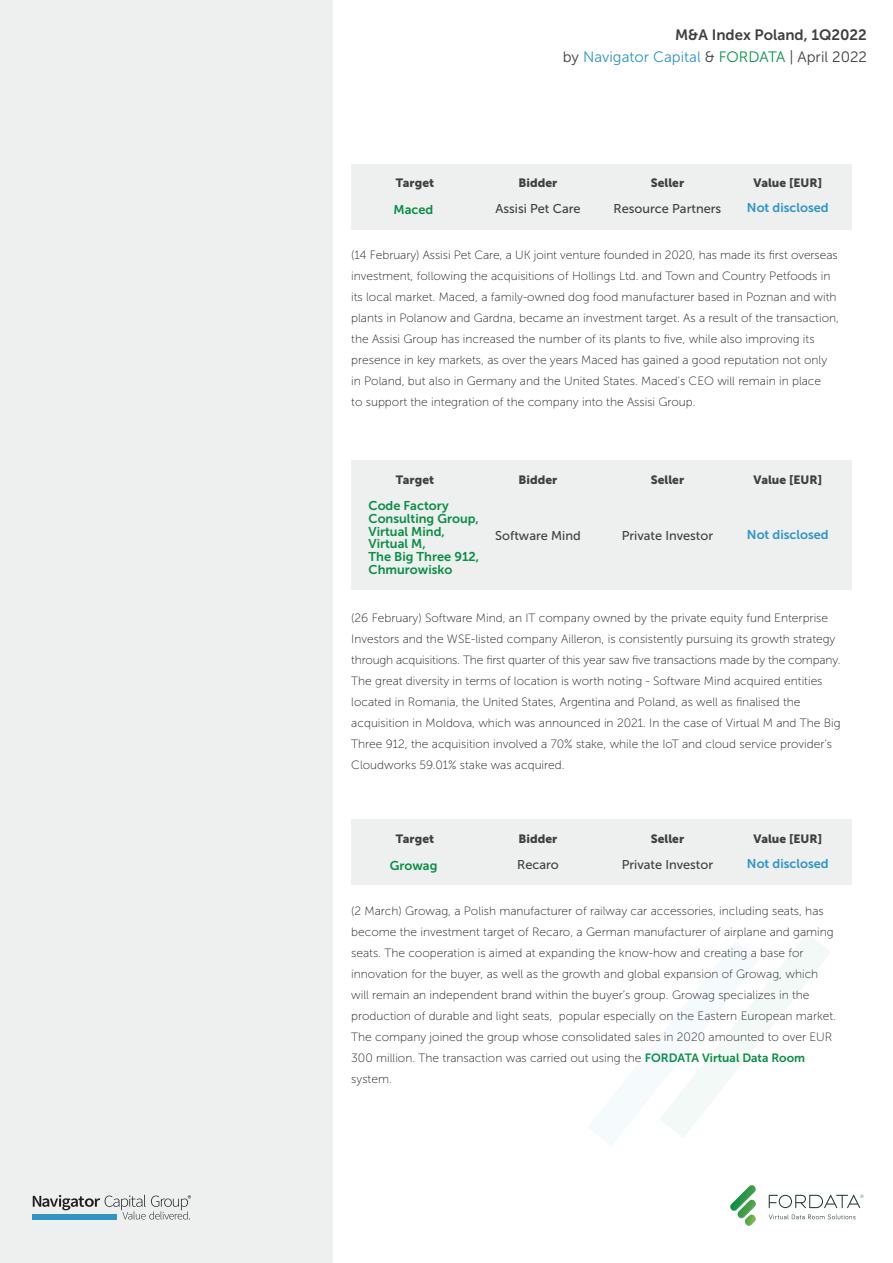
<style>
.page{position:relative;width:893px;height:1263px;background:#fff}
.page>*{position:absolute;margin:0;border:0;box-sizing:border-box;transform-origin:0 0}
.t1{font:15px "Museo Sans 300";color:#2f95c8}
.t2{font:15px "Museo Sans 700";color:#404041}
.t3{font:12.75px/12.6px "Museo Sans 700";color:#078f46}
.t4{font:12.75px "Museo Sans 500";color:#404041}
.t5{font:12.75px "Museo Sans 700";color:#2f95c8}
.t6{font:12px/21px "Museo Sans 100";color:#231f20}
.t7{font:12px "Museo Sans 900";color:#404041}
.s1{color:#404041}
.s2{color:#078f46}
.s3{font-family:"Museo Sans 700";color:#078f46}
</style>
<div class="page">
<div style="left:0;top:0;width:332px;height:1263px;background:#eeefef"></div>
<div style="left:351px;top:164px;width:501px;height:65px;background:#eeefef"></div>
<div style="left:351px;top:819px;width:501px;height:66px;background:#eeefef"></div>
<div style="left:351px;top:460px;width:501px;height:129px;background:#eeefef"></div>
<svg style="left:33px;top:1195px;width:158px;height:24px"></svg>
<svg style="left:660px;top:933px;width:170px;height:204px"></svg>
<svg style="left:769px;top:1214px;width:86px;height:5px"></svg>
<svg style="left:730px;top:1185px;width:26px;height:41px"></svg>
<svg style="left:769px;top:1195px;width:94px;height:13px"></svg>
<p class="t2" style="left:675px;top:27px;width:193px">M&amp;A Index Poland, 1Q2022</p>
<p class="t1" style="left:563px;top:48px;width:306px"><span class="s1">by</span> Navigator Capital <span class="s1">&amp;</span> <span class="s2">FORDATA</span> <span class="s1">| April 2022</span></p>
<p class="t7" style="left:396px;top:176px;width:40px">Target</p>
<p class="t7" style="left:519px;top:176px;width:40px">Bidder</p>
<p class="t7" style="left:651px;top:176px;width:35px">Seller</p>
<p class="t7" style="left:753px;top:176px;width:70px">Value [EUR]</p>
<p class="t3" style="left:394px;top:203px;width:41px">Maced</p>
<p class="t4" style="left:495px;top:202px;width:87px">Assisi Pet Care</p>
<p class="t4" style="left:614px;top:202px;width:109px">Resource Partners</p>
<p class="t5" style="left:747px;top:201px;width:83px">Not disclosed</p>
<p class="t6" style="left:351px;top:245px;width:489px">(14 February) Assisi Pet Care, a UK joint venture founded in 2020, has made its first overseas investment, following the acquisitions of Hollings Ltd. and Town and Country Petfoods in its local market. Maced, a family-owned dog food manufacturer based in Poznan and with plants in Polanow and Gardna, became an investment target. As a result of the transaction, the Assisi Group has increased the number of its plants to five, while also improving its presence in key markets, as over the years Maced has gained a good reputation not only in Poland, but also in Germany and the United States. Maced's CEO will remain in place<br>to support the integration of the company into the Assisi Group.</p>
<p class="t7" style="left:396px;top:472px;width:40px">Target</p>
<p class="t7" style="left:519px;top:472px;width:40px">Bidder</p>
<p class="t7" style="left:651px;top:472px;width:35px">Seller</p>
<p class="t7" style="left:753px;top:472px;width:70px">Value [EUR]</p>
<p class="t3" style="left:369px;top:500px;width:112px">Code Factory<br>Consulting Group,<br>Virtual Mind,<br>Virtual M,<br>The Big Three 912,<br>Chmurowisko</p>
<p class="t5" style="left:747px;top:528px;width:83px">Not disclosed</p>
<p class="t4" style="left:495px;top:529px;width:87px">Software Mind</p>
<p class="t4" style="left:622px;top:529px;width:93px">Private Investor</p>
<p class="t6" style="left:351px;top:607px;width:491px">(26 February) Software Mind, an IT company owned by the private equity fund Enterprise Investors and the WSE-listed company Ailleron, is consistently pursuing its growth strategy through acquisitions. The first quarter of this year saw five transactions made by the company.<br>The great diversity in terms of location is worth noting - Software Mind acquired entities located in Romania, the United States, Argentina and Poland, as well as finalised the acquisition in Moldova, which was announced in 2021. In the case of Virtual M and The Big Three 912, the acquisition involved a 70% stake, while the IoT and cloud service provider’s Cloudworks 59.01% stake was acquired.</p>
<p class="t7" style="left:396px;top:832px;width:40px">Target</p>
<p class="t7" style="left:519px;top:832px;width:40px">Bidder</p>
<p class="t7" style="left:651px;top:832px;width:35px">Seller</p>
<p class="t7" style="left:753px;top:832px;width:70px">Value [EUR]</p>
<p class="t3" style="left:390px;top:859px;width:49px">Growag</p>
<p class="t4" style="left:517px;top:858px;width:43px">Recaro</p>
<p class="t4" style="left:622px;top:858px;width:93px">Private Investor</p>
<p class="t5" style="left:747px;top:857px;width:83px">Not disclosed</p>
<p class="t6" style="left:351px;top:901px;width:486px">(2 March) Growag, a Polish manufacturer of railway car accessories, including seats, has become the investment target of Recaro, a German manufacturer of airplane and gaming seats. The cooperation is aimed at expanding the know-how and creating a base for innovation for the buyer, as well as the growth and global expansion of Growag, which will remain an independent brand within the buyer’s group. Growag specializes in the production of durable and light seats, popular especially on the Eastern European market.<br>The company joined the group whose consolidated sales in 2020 amounted to over EUR 300 million. The transaction was carried out using the <span class="s3">FORDATA Virtual Data Room </span>system.</p>
</div>
